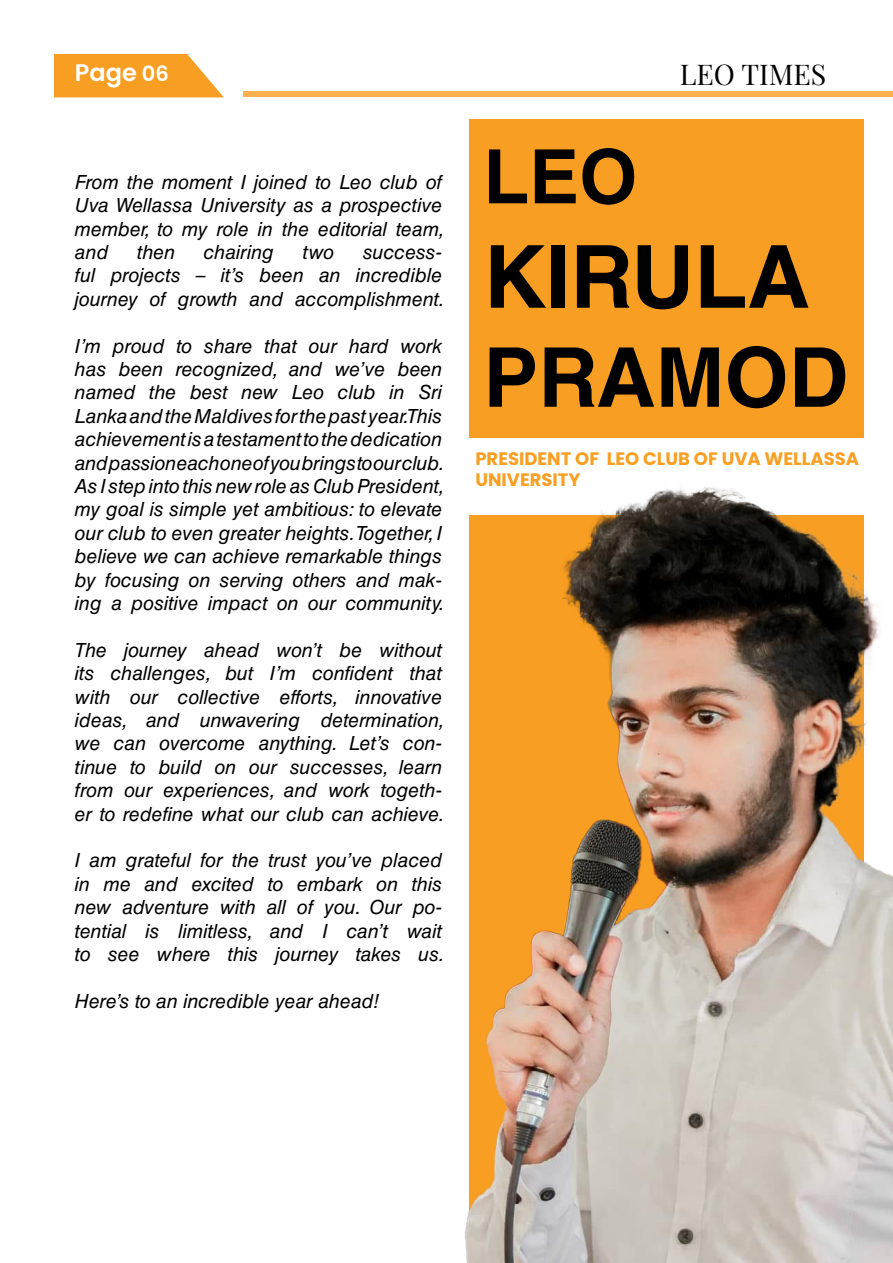
<style>
.page{position:relative;width:893px;height:1263px;background:#fff}
.page>*{position:absolute;margin:0;border:0;box-sizing:border-box;transform-origin:0 0}
.t1{font:700 87px "Helvetica LT Std";color:#000}
.t2{font:700 82.5px "Helvetica LT Std";color:#000}
.t3{font:700 75px "Helvetica LT Std";color:#000}
.t4{font:28.5px "Playfair Display";color:#000}
.t5{font:600 24px "Poppins";color:#fff}
.t6{font:italic 19.5px/23.4px "Helvetica LT Std";color:#000}
.t7{font:700 18px "Poppins";color:#f99f22}
.s1{font-size:21px}
</style>
<div class="page">
<svg style="left:54px;top:54px;width:170px;height:43px;background:#f8a83a"></svg>
<div style="left:243px;top:91px;width:649px;height:6px;background:#f9b14e"></div>
<div style="left:469px;top:119px;width:395px;height:1144px;background:#f89e22"></div>
<img style="left:465px;top:438px;width:428px;height:825px">
<p class="t5" style="left:75px;top:59px;width:95px">Page <span class="s1">06</span></p>
<p class="t4" style="left:680px;top:52px;width:148px">LEO TIMES</p>
<p class="t6" style="left:75px;top:170px;width:369px">From the moment I joined to Leo club of</p>
<p class="t6" style="left:75px;top:194px;width:371px">Uva Wellassa University as a prospective member, to my role in the editorial team,</p>
<p class="t6" style="left:75px;top:240px;width:35px">and</p>
<p class="t6" style="left:137px;top:240px;width:39px">then</p>
<p class="t6" style="left:204px;top:240px;width:72px">chairing</p>
<p class="t6" style="left:303px;top:240px;width:33px">two</p>
<p class="t6" style="left:75px;top:240px;width:369px;text-align:right">success-<br>ful projects – it’s been an incredible</p>
<p class="t6" style="left:75px;top:287px;width:371px">journey of growth and accomplishment.</p>
<p class="t6" style="left:75px;top:334px;width:369px;text-align:justify">I’m proud to share that our hard work has been recognized, and we’ve been named the best new Leo club in Sri</p>
<p class="t6" style="left:75px;top:404px;width:369px">Lanka and the Maldives for the past year.This</p>
<p class="t6" style="left:75px;top:428px;width:371px">achievement is a testament to the dedication and passion each one of you brings to our club.<br>As I step into this new role as Club President, my goal is simple yet ambitious: to elevate our club to even greater heights.Together, I believe we can achieve remarkable things by focusing on serving others and mak&shy;ing a positive impact on our community.</p>
<p class="t6" style="left:75px;top:638px;width:371px">The journey ahead won’t be without its challenges, but I’m confident that with our collective efforts, innovative ideas, and unwavering determination, we can overcome anything. Let’s con&shy;tinue to build on our successes, learn from our experiences, and work togeth&shy;er to redefine what our club can achieve.</p>
<p class="t6" style="left:75px;top:849px;width:371px">I am grateful for the trust you’ve placed in me and excited to embark on this new adventure with all of you. Our po&shy;tential is limitless, and I can’t wait to see where this journey takes us.</p>
<p class="t6" style="left:75px;top:989px;width:306px">Here’s to an incredible year ahead!</p>
<p class="t3" style="left:483px;top:131px;width:156px">LEO</p>
<p class="t1" style="left:483px;top:224px;width:328px">KIRULA</p>
<p class="t2" style="left:483px;top:327px;width:366px">PRAMOD</p>
<p class="t7" style="left:475px;top:448px;width:385px">PRESIDENT OF LEO CLUB OF UVA WELLASSA</p>
<p class="t7" style="left:475px;top:469px;width:107px">UNIVERSITY</p>
</div>
